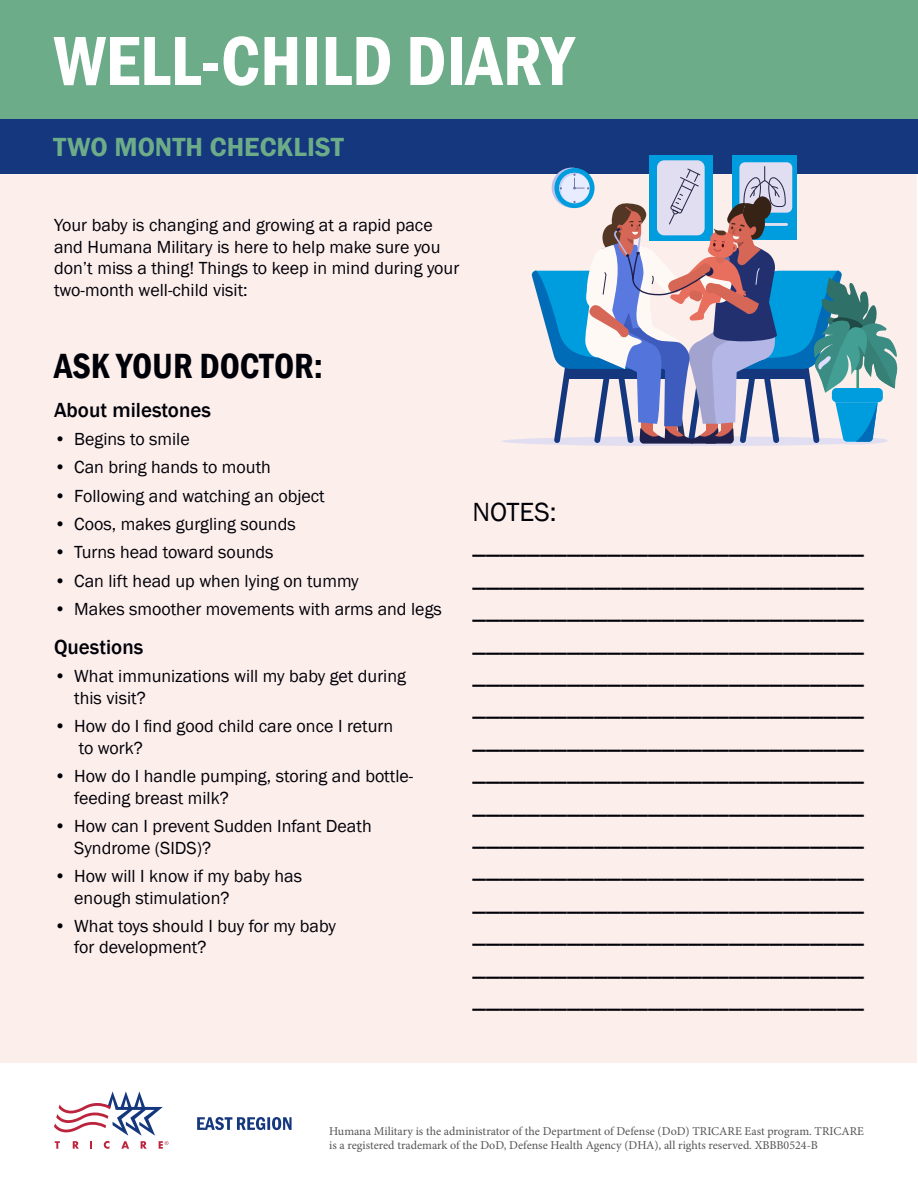
<style>
.page{position:relative;width:918px;height:1188px;background:#fff}
.page>*{position:absolute;margin:0;border:0;box-sizing:border-box;transform-origin:0 0}
.t1{font:600 condensed 72px "Franklin Gothic";color:#fff}
.t2{font:600 condensed 36px "Franklin Gothic";color:#000008}
.t3{font:27px/32.4px "Franklin Gothic";color:#000008}
.t4{font:600 27px "Franklin Gothic";color:#6dac88}
.t5{font:500 21px "Franklin Gothic";color:#000008}
.t6{font:18px/21.6px "Franklin Gothic";color:#000008}
.t7{font:12px/13.5px "Minion Pro";color:#545456}
</style>
<div class="page">
<div style="left:1px;top:174px;width:916px;height:889px;background:#fceeeb"></div>
<div style="left:0;top:1px;width:918px;height:118px;background:#6dac88"></div>
<div style="left:0;top:119px;width:918px;height:54px;background:#14377d"></div>
<div style="left:732px;top:156px;width:65px;height:84px;background:#009dde"></div>
<div style="left:739px;top:162px;width:53px;height:51px;background:#e0def0;border-radius:6px"></div>
<div style="left:649px;top:156px;width:64px;height:85px;background:#009dde"></div>
<div style="left:657px;top:160px;width:48px;height:75px;background:#e0def0;border-radius:7px"></div>
<div style="left:501px;top:436px;width:371px;height:10px;background:#e0def0;border-radius:50%"></div>
<div style="left:831px;top:437px;width:57px;height:8px;background:#f2e8ec;border-radius:50%"></div>
<svg style="left:531px;top:167px;width:367px;height:277px"></svg>
<svg style="left:54px;top:1091px;width:114px;height:58px"></svg>
<svg style="left:197px;top:1117px;width:95px;height:13px"></svg>
<h1 class="t1" style="left:54px;top:13px;width:521px">WELL-CHILD DIARY</h1>
<h3 class="t4" style="left:53px;top:130px;width:292px">TWO MONTH CHECKLIST</h3>
<p class="t6" style="left:54px;top:215px;width:407px">Your baby is changing and growing at a rapid pace and Humana Military is here to help make sure you don’t miss a thing! Things to keep in mind during your two-month well-child visit:</p>
<h2 class="t2" style="left:54px;top:342px;width:271px">ASK YOUR DOCTOR:</h2>
<p class="t5" style="left:54px;top:397px;width:158px">About milestones</p>
<p class="t6" style="left:54px;top:429px;width:137px">• Begins to smile</p>
<p class="t6" style="left:54px;top:457px;width:218px">• Can bring hands to mouth</p>
<p class="t6" style="left:54px;top:485px;width:272px">• Following and watching an object</p>
<p class="t6" style="left:54px;top:514px;width:243px">• Coos, makes gurgling sounds</p>
<p class="t6" style="left:54px;top:542px;width:221px">• Turns head toward sounds</p>
<p class="t6" style="left:54px;top:570px;width:306px">• Can lift head up when lying on tummy</p>
<p class="t6" style="left:54px;top:599px;width:389px">• Makes smoother movements with arms and legs</p>
<p class="t5" style="left:54px;top:634px;width:91px">Questions</p>
<p class="t6" style="left:74px;top:666px;width:333px;text-indent:-20px">• What immunizations will my baby get during this visit?</p>
<p class="t6" style="left:79px;top:716px;width:316px;text-indent:-25px">• How do I find good child care once I return to work?</p>
<p class="t6" style="left:74px;top:766px;width:341px;text-indent:-20px">• How do I handle pumping, storing and bottle&shy;feeding breast milk?</p>
<p class="t6" style="left:74px;top:816px;width:299px;text-indent:-20px">• How can I prevent Sudden Infant Death<br>Syndrome (SIDS)?</p>
<p class="t6" style="left:74px;top:866px;width:229px;text-indent:-20px">• How will I know if my baby has enough stimulation?</p>
<p class="t6" style="left:74px;top:915px;width:263px;text-indent:-20px">• What toys should I buy for my baby for development?</p>
<p class="t3" style="left:472px;top:496px;width:393px">NOTES: _____________________________ _____________________________ _____________________________ _____________________________ _____________________________ _____________________________ _____________________________ _____________________________ _____________________________ _____________________________ _____________________________ _____________________________ _____________________________ _____________________________ _____________________________</p>
<p class="t7" style="left:329px;top:1125px;width:536px">Humana Military is the administrator of the Department of Defense (DoD) TRICARE East program. TRICARE is a registered trademark of the DoD, Defense Health Agency (DHA), all rights reserved. XBBB0524-B</p>
</div>
